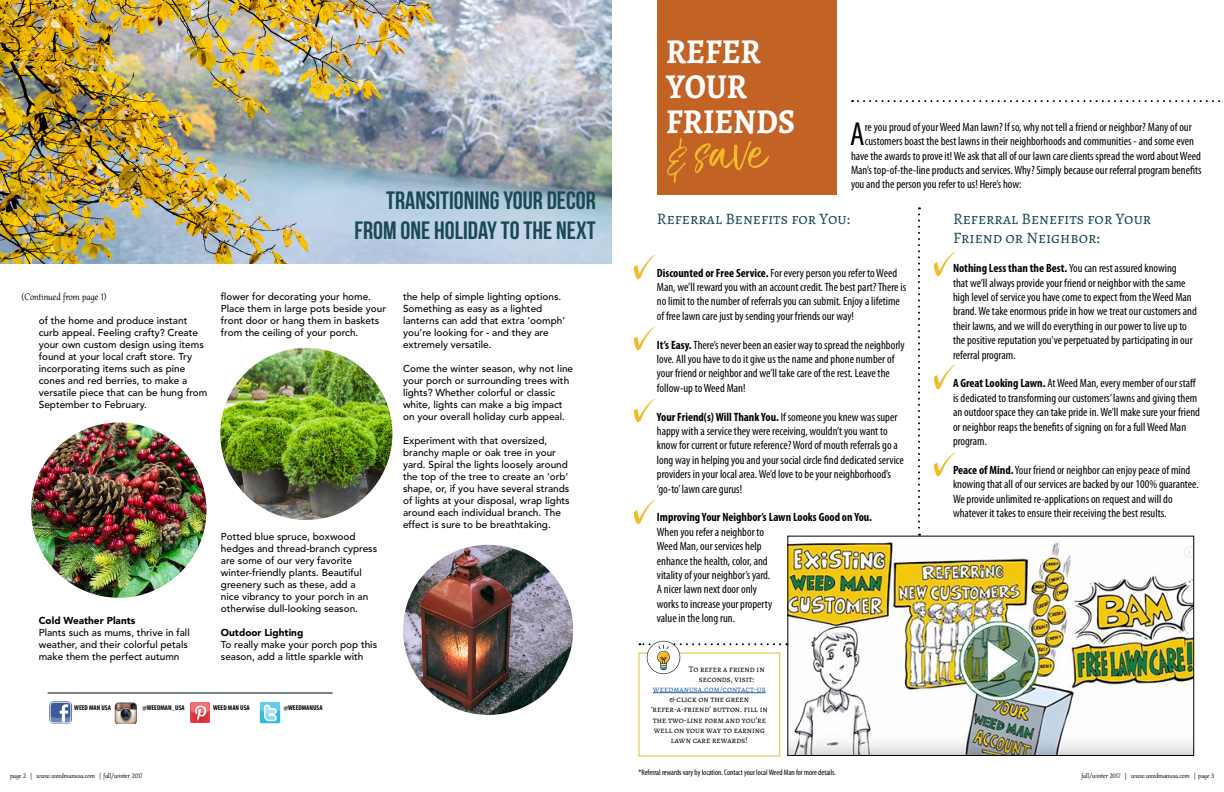
<style>
.page{position:relative;width:1224px;height:792px;background:#fff}
.page>*{position:absolute;margin:0;border:0;box-sizing:border-box;transform-origin:0 0}
.t1{font:75px "The Braggest Demo";color:#f2bb2b;scale:.9 1}
.t2{font:700 35px/35px "Alegreya SC";color:#fff;scale:.9 1}
.t3{font:condensed 33.4px "Myriad Pro";color:#000101}
.t4{font:700 25px/30px "Bebas Neue";color:#1a4854;text-align:right}
.t5{font:16px/19.2px "Alegreya SC";color:#1a4854}
.t6{font:condensed 12px/14.4px "Myriad Pro";color:#000101}
.t7{font:700 condensed 12px "Myriad Pro";color:#000101}
.t8{font:500 10px/12px "Avenir LT Std";color:#000}
.t9{font:900 10px "Avenir LT Std";color:#000}
.t10{font:10px "Althea";color:#000}
.t11{font:8.5px/10.2px "Alegreya SC";color:#000;text-align:center}
.t12{font:8.5px "Alegreya SC";color:#215e9e}
.t13{font:condensed 8px "Myriad Pro";color:#000}
.t14{font:7px "Althea";color:#000}
.t15{font:700 condensed 7px "Myriad Pro";color:#000}
.s1{font-size:60px}
.s2{font-weight:700}
</style>
<div class="page">
<img style="left:789px;top:541px;width:403px;height:213px">
<div style="left:787px;top:536px;width:407px;height:220px;border:1px solid #000101"></div>
<div style="left:657px;top:0;width:180px;height:194px;background:#c26225"></div>
<img style="left:0;top:0;width:612px;height:264px">
<svg style="left:918px;top:207px;width:2px;height:329px"></svg>
<hr style="left:48px;top:693px;width:285px;height:1px;background:#000300">
<img style="left:50px;top:702px;width:21px;height:21px">
<img style="left:190px;top:702px;width:20px;height:21px">
<img style="left:259px;top:702px;width:22px;height:21px">
<img style="left:114px;top:702px;width:23px;height:21px">
<img style="left:220px;top:348px;width:172px;height:172px;border-radius:86px">
<img style="left:403px;top:545px;width:170px;height:170px;border-radius:85px">
<img style="left:31px;top:422px;width:175px;height:176px;border-radius:88px">
<svg style="left:852px;top:100px;width:368px;height:2px"></svg>
<svg style="left:640px;top:643px;width:140px;height:2px"></svg>
<img style="left:634px;top:255px;width:21px;height:24px">
<img style="left:634px;top:326px;width:21px;height:25px">
<img style="left:634px;top:398px;width:21px;height:24px">
<img style="left:634px;top:500px;width:21px;height:24px">
<img style="left:933px;top:252px;width:22px;height:24px">
<img style="left:933px;top:365px;width:22px;height:24px">
<img style="left:933px;top:452px;width:22px;height:25px">
<img style="left:647px;top:641px;width:34px;height:34px">
<hr style="left:653px;top:692px;width:113px;height:1px;background:#215e9e">
<h3 class="t4" style="left:355px;top:185px;width:243px">TRANSITIONING YOUR DECOR<br>FROM ONE HOLIDAY TO THE NEXT</h3>
<p class="t10" style="left:22px;top:290px;width:87px">(Continued from page 1)</p>
<p class="t8" style="left:39px;top:315px;width:170px">of the home and produce instant curb appeal. Feeling crafty? Create your own custom design using items found at your local craft store. Try incorporating items such as pine cones and red berries, to make a versatile piece that can be hung from<br>September to February.</p>
<p class="t8" style="left:221px;top:291px;width:167px">flower for decorating your home.<br>Place them in large pots beside your front door or hang them in baskets from the ceiling of your porch.</p>
<p class="t9" style="left:39px;top:614px;width:98px">Cold Weather Plants</p>
<p class="t8" style="left:39px;top:627px;width:152px">Plants such as mums, thrive in fall weather, and their colorful petals make them the perfect autumn</p>
<p class="t8" style="left:221px;top:531px;width:158px">Potted blue spruce, boxwood hedges and thread-branch cypress are some of our very favorite winter-friendly plants. Beautiful greenery such as these, add a<br>nice vibrancy to your porch in an otherwise dull-looking season.</p>
<p class="t9" style="left:221px;top:626px;width:84px">Outdoor Lighting</p>
<p class="t8" style="left:221px;top:639px;width:158px">To really make your porch pop this season, add a little sparkle with</p>
<p class="t8" style="left:403px;top:291px;width:164px">the help of simple lighting options.<br>Something as easy as a lighted lanterns can add that extra ‘oomph’ you’re looking for - and they are extremely versatile.</p>
<p class="t8" style="left:403px;top:363px;width:172px">Come the winter season, why not line your porch or surrounding trees with lights? Whether colorful or classic white, lights can make a big impact on your overall holiday curb appeal.</p>
<p class="t8" style="left:403px;top:435px;width:168px">Experiment with that oversized, branchy maple or oak tree in your yard. Spiral the lights loosely around the top of the tree to create an ‘orb’ shape, or, if you have several strands of lights at your disposal, wrap lights around each individual branch. The effect is sure to be breathtaking.</p>
<p class="t15" style="left:74px;top:703px;width:38px">WEED MAN USA</p>
<p class="t15" style="left:142px;top:703px;width:44px">@WEEDMAN_USA</p>
<p class="t15" style="left:213px;top:703px;width:38px">WEED MAN USA</p>
<p class="t15" style="left:284px;top:703px;width:40px">@WEEDMANUSA</p>
<h2 class="t2" style="left:666px;top:34px;width:145px">REFER<br>YOUR<br>FRIENDS</h2>
<h1 class="t1" style="left:666px;top:118px;width:114px"><span class="s1">&amp;</span>save</h1>
<h3 class="t3" style="left:850px;top:116px;width:16px">A</h3>
<p class="t6" style="left:865px;top:120px;width:328px">re you proud of your Weed Man lawn? If so, why not tell a friend or neighbor? Many of our</p>
<p class="t6" style="left:865px;top:134px;width:331px">customers boast the best lawns in their neighborhoods and communities - and some even</p>
<p class="t6" style="left:851px;top:149px;width:351px">have the awards to prove it! We ask that all of our lawn care clients spread the word about Weed</p>
<p class="t6" style="left:851px;top:163px;width:352px">Man’s top-of-the-line products and services. Why? Simply because our referral program benefits</p>
<p class="t6" style="left:851px;top:178px;width:172px">you and the person you refer to us! Here’s how:</p>
<h3 class="t5" style="left:657px;top:209px;width:195px">Referral Benefits for You:</h3>
<p class="t6" style="left:657px;top:266px;width:251px"><span class="s2">Discounted or Free Service.</span> For every person you refer to Weed Man, we’ll reward you with an account credit. The best part? There is no limit to the number of referrals you can submit. Enjoy a lifetime of free lawn care just by sending your friends our way!</p>
<p class="t6" style="left:657px;top:338px;width:249px"><span class="s2">It’s Easy.</span> There’s never been an easier way to spread the neighborly love. All you have to do it give us the name and phone number of your friend or neighbor and we’ll take care of the rest. Leave the follow-up to Weed Man!</p>
<p class="t6" style="left:657px;top:410px;width:248px"><span class="s2">Your Friend(s) Will Thank You.</span> If someone you knew was super happy with a service they were receiving, wouldn’t you want to know for current or future reference? Word of mouth referrals go a long way in helping you and your social circle find dedicated service providers in your local area. We’d love to be your neighborhood’s ‘go-to’ lawn care gurus!</p>
<p class="t7" style="left:657px;top:510px;width:217px">Improving Your Neighbor’s Lawn Looks Good on You.</p>
<p class="t6" style="left:657px;top:525px;width:117px">When you refer a neighbor to<br>Weed Man, our services help enhance the health, color, and vitality of your neighbor’s yard.<br>A nicer lawn next door only works to increase your property value in the long run.</p>
<p class="t11" style="left:689px;top:664px;width:77px">To refer a friend in seconds, visit:</p>
<p class="t12" style="left:653px;top:684px;width:114px">weedmanusa.com/contact-us</p>
<p class="t11" style="left:651px;top:694px;width:118px">&amp; click on the green ‘refer-a-friend’ button. fill in the two-line form and you’re well on your way to earning lawn care rewards!</p>
<h3 class="t5" style="left:953px;top:209px;width:200px">Referral Benefits for Your<br>Friend or Neighbor:</h3>
<p class="t6" style="left:953px;top:261px;width:245px"><span class="s2">Nothing Less than the Best.</span> You can rest assured knowing<br>that we’ll always provide your friend or neighbor with the same high level of service you have come to expect from the Weed Man brand. We take enormous pride in how we treat our customers and their lawns, and we will do everything in our power to live up to the positive reputation you’ve perpetuated by participating in our referral program.</p>
<p class="t6" style="left:953px;top:376px;width:249px"><span class="s2">A Great Looking Lawn.</span> At Weed Man, every member of our staff is dedicated to transforming our customers’ lawns and giving them an outdoor space they can take pride in. We’ll make sure your friend or neighbor reaps the benefits of signing on for a full Weed Man program.</p>
<p class="t6" style="left:953px;top:463px;width:247px"><span class="s2">Peace of Mind.</span> Your friend or neighbor can enjoy peace of mind knowing that all of our services are backed by our 100% guarantee.<br>We provide unlimited re-applications on request and will do whatever it takes to ensure their receiving the best results.</p>
<p class="t13" style="left:638px;top:769px;width:199px">*Referral rewards vary by location. Contact your local Weed Man for more details.</p>
<p class="t14" style="left:10px;top:771px;width:134px">page 2 | www.weedmanusa.com | fall/winter 2017</p>
<p class="t14" style="left:1082px;top:771px;width:134px">fall/winter 2017 | www.weedmanusa.com | page 3</p>
</div>
